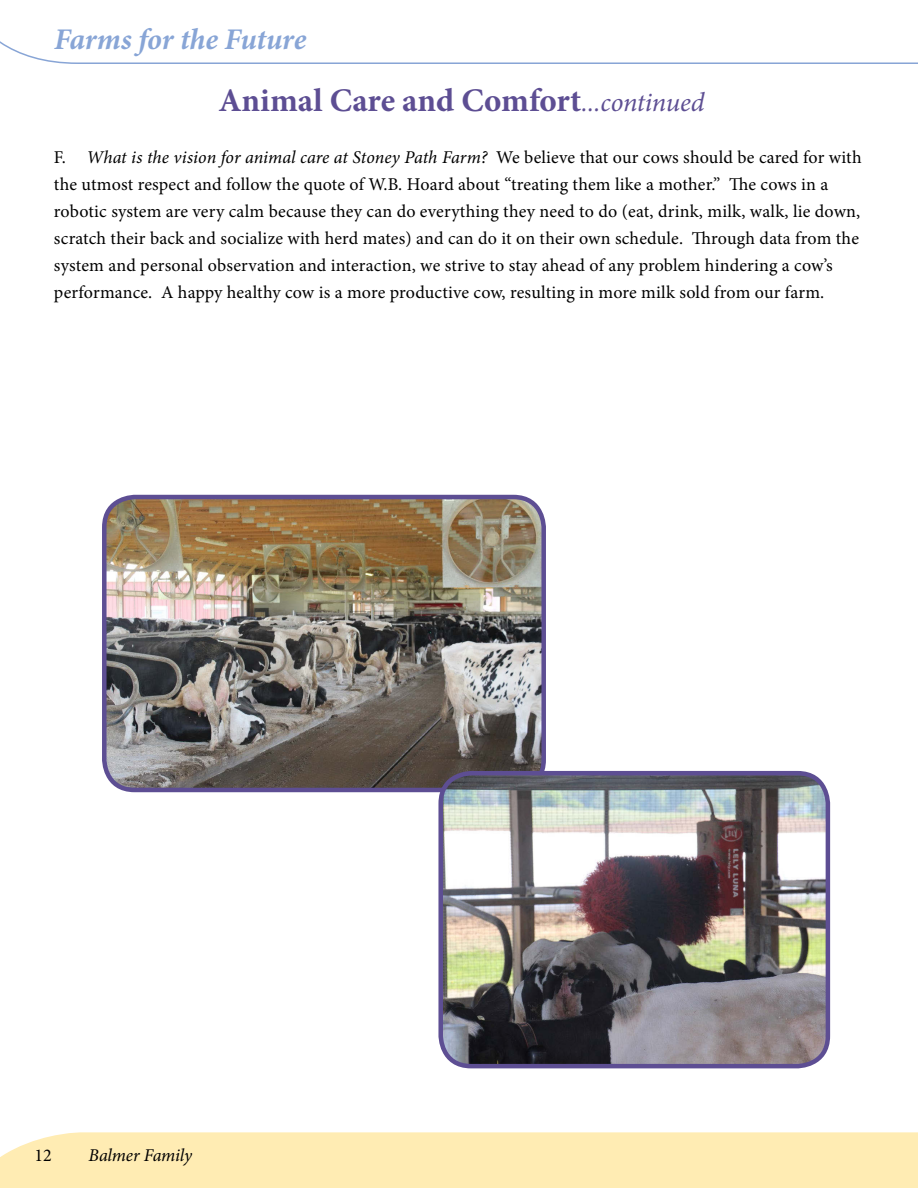
<style>
.page{position:relative;width:918px;height:1188px;background:#fff}
.page>*{position:absolute;margin:0;border:0;box-sizing:border-box;transform-origin:0 0}
.t1{font:700 33px "Minion Pro";color:#5d4e93}
.t2{font:italic 700 30px "Minion Pro";letter-spacing:-.005em;color:#88a5d6}
.t3{font:18px/27px "Minion Pro";letter-spacing:.01em;color:#000}
.t4{font:italic 18px "Minion Pro";letter-spacing:-.01em;color:#000}
.s1{font-weight:400;font-style:italic;font-size:27px}
.s2{font-style:italic}
</style>
<div class="page">
<div style="left:0;top:1132px;width:918px;height:56px;background:#ffecb3"></div>
<svg style="left:0;top:41px;width:918px;height:23px"></svg>
<img style="left:105px;top:497px;width:436px;height:293px">
<div style="left:102px;top:495px;width:444px;height:297px;border:4px solid #5d4e93;border-radius:30px"></div>
<img style="left:441px;top:773px;width:387px;height:293px">
<div style="left:438px;top:771px;width:392px;height:297px;border:4px solid #5d4e93;border-radius:30px"></div>
<h2 class="t2" style="left:54px;top:18px;width:254px">Farms for the Future</h2>
<h1 class="t1" style="left:219px;top:78px;width:487px">Animal Care and Comfort<span class="s1">...continued</span></h1>
<p class="t3" style="left:54px;top:144px;width:809px">F. <span class="s2">What is the vision for animal care at Stoney Path Farm?</span> We believe that our cows should be cared for with the utmost respect and follow the quote of W.B. Hoard about “treating them like a mother.” The cows in a robotic system are very calm because they can do everything they need to do (eat, drink, milk, walk, lie down, scratch their back and socialize with herd mates) and can do it on their own schedule. Through data from the system and personal observation and interaction, we strive to stay ahead of any problem hindering a cow’s performance. A happy healthy cow is a more productive cow, resulting in more milk sold from our farm.</p>
<p class="t3" style="left:34px;top:1142px;width:19px">12</p>
<p class="t4" style="left:89px;top:1143px;width:105px">Balmer Family</p>
</div>
